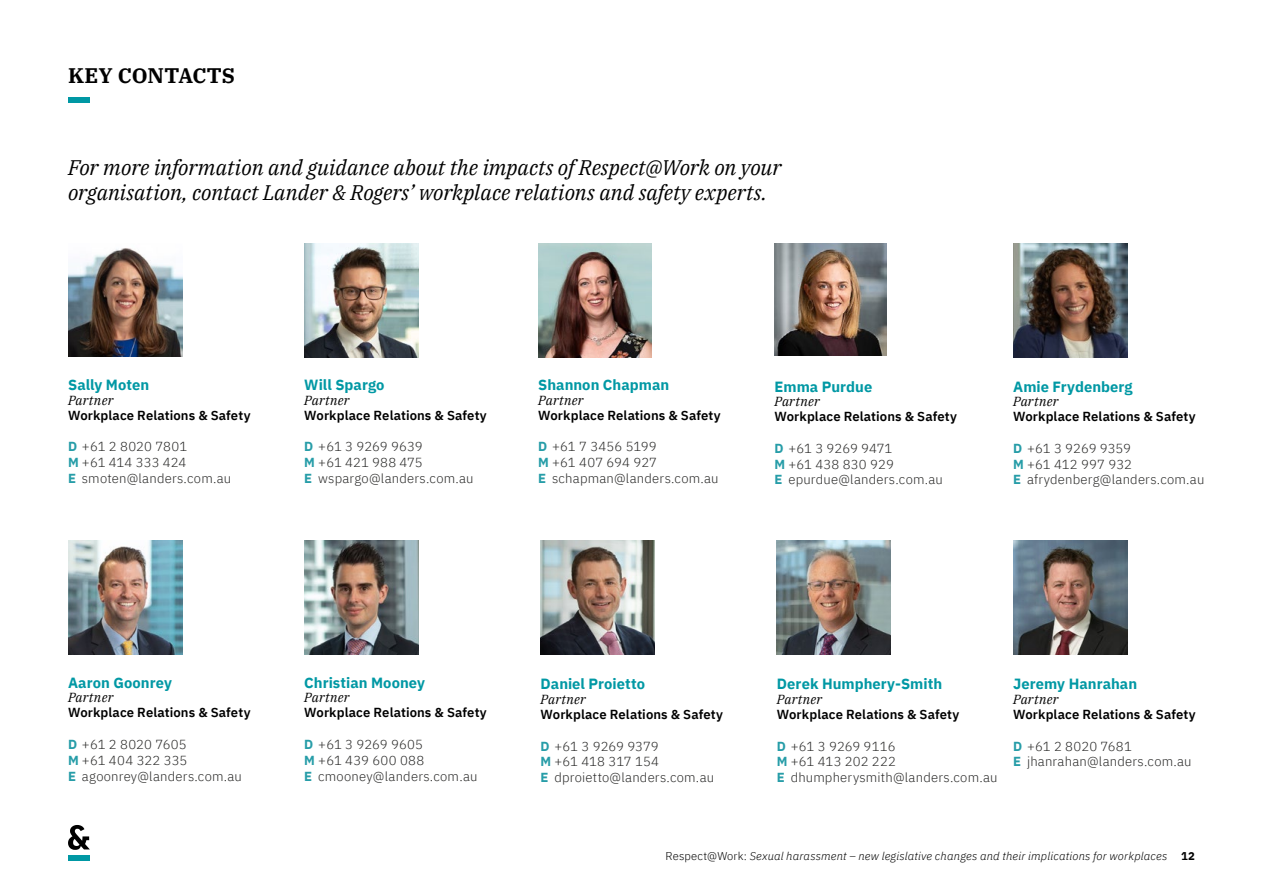
<style>
.page{position:relative;width:1263px;height:893px;background:#fff}
.page>*{position:absolute;margin:0;border:0;box-sizing:border-box;transform-origin:0 0}
.t1{font:italic 21px/25.2px "IBM Plex Serif";letter-spacing:-.005em;color:#000}
.t2{font:700 21px "IBM Plex Serif";letter-spacing:.01em;color:#000}
.t3{font:700 14.7px "IBM Plex Sans";letter-spacing:.005em;color:#0098a4}
.t4{font:300 13.05px/15.8px "IBM Plex Sans";letter-spacing:.015em;color:#282827}
.t5{font:600 13.05px "IBM Plex Sans";letter-spacing:.005em;color:#000}
.t6{font:italic 13.05px "IBM Plex Serif";letter-spacing:.015em;color:#000}
.t7{font:italic 300 11.25px "IBM Plex Sans";letter-spacing:.015em;color:#000}
.s1{font-weight:700;color:#279da8}
.s2{font-style:normal}
.s3{font-weight:700;font-style:normal}
</style>
<div class="page">
<div style="left:68px;top:855px;width:22px;height:5px;background:#0098a4"></div>
<svg style="left:68px;top:825px;width:22px;height:25px"></svg>
<div style="left:68px;top:97px;width:21px;height:6px;background:#0098a4"></div>
<img style="left:68px;top:248px;width:114px;height:109px">
<img style="left:304px;top:243px;width:114px;height:114px">
<img style="left:1013px;top:243px;width:114px;height:114px">
<img style="left:68px;top:541px;width:114px;height:114px">
<img style="left:304px;top:541px;width:114px;height:114px">
<img style="left:541px;top:541px;width:114px;height:114px">
<img style="left:777px;top:541px;width:114px;height:114px">
<img style="left:1013px;top:541px;width:114px;height:114px">
<img style="left:538px;top:243px;width:114px;height:114px">
<img style="left:774px;top:243px;width:113px;height:112px">
<h1 class="t2" style="left:68px;top:59px;width:169px">KEY CONTACTS</h1>
<h1 class="t1" style="left:68px;top:153px;width:715px">For more information and guidance about the impacts of Respect@Work on your organisation, contact Lander &amp; Rogers’ workplace relations and safety experts.</h1>
<p class="t3" style="left:68px;top:373px;width:83px">Sally Moten</p>
<p class="t6" style="left:68px;top:390px;width:47px">Partner</p>
<p class="t5" style="left:68px;top:405px;width:184px">Workplace Relations &amp; Safety</p>
<p class="t4" style="left:68px;top:438px;width:165px"><span class="s1">D</span> +61 2 8020 7801<br><span class="s1">M</span> +61 414 333 424<br><span class="s1">E</span> smoten@landers.com.au</p>
<p class="t3" style="left:304px;top:373px;width:82px">Will Spargo</p>
<p class="t6" style="left:304px;top:390px;width:47px">Partner</p>
<p class="t5" style="left:304px;top:405px;width:184px">Workplace Relations &amp; Safety</p>
<p class="t4" style="left:304px;top:438px;width:171px"><span class="s1">D</span> +61 3 9269 9639<br><span class="s1">M</span> +61 421 988 475<br><span class="s1">E</span> wspargo@landers.com.au</p>
<p class="t3" style="left:538px;top:373px;width:133px">Shannon Chapman</p>
<p class="t6" style="left:538px;top:390px;width:47px">Partner</p>
<p class="t5" style="left:538px;top:405px;width:184px">Workplace Relations &amp; Safety</p>
<p class="t4" style="left:538px;top:438px;width:182px"><span class="s1">D</span> +61 7 3456 5199<br><span class="s1">M</span> +61 407 694 927<br><span class="s1">E</span> schapman@landers.com.au</p>
<p class="t3" style="left:774px;top:375px;width:99px">Emma Purdue</p>
<p class="t6" style="left:774px;top:392px;width:47px">Partner</p>
<p class="t5" style="left:774px;top:406px;width:184px">Workplace Relations &amp; Safety</p>
<p class="t4" style="left:774px;top:439px;width:170px"><span class="s1">D</span> +61 3 9269 9471<br><span class="s1">M</span> +61 438 830 929<br><span class="s1">E</span> epurdue@landers.com.au</p>
<p class="t3" style="left:1013px;top:375px;width:121px">Amie Frydenberg</p>
<p class="t6" style="left:1013px;top:392px;width:47px">Partner</p>
<p class="t5" style="left:1013px;top:406px;width:184px">Workplace Relations &amp; Safety</p>
<p class="t4" style="left:1013px;top:439px;width:193px"><span class="s1">D</span> +61 3 9269 9359<br><span class="s1">M</span> +61 412 997 932<br><span class="s1">E</span> afrydenberg@landers.com.au</p>
<p class="t3" style="left:68px;top:671px;width:105px">Aaron Goonrey</p>
<p class="t6" style="left:68px;top:688px;width:47px">Partner</p>
<p class="t5" style="left:68px;top:702px;width:184px">Workplace Relations &amp; Safety</p>
<p class="t4" style="left:68px;top:735px;width:175px"><span class="s1">D</span> +61 2 8020 7605<br><span class="s1">M</span> +61 404 322 335<br><span class="s1">E</span> agoonrey@landers.com.au</p>
<p class="t3" style="left:304px;top:671px;width:122px">Christian Mooney</p>
<p class="t6" style="left:304px;top:688px;width:47px">Partner</p>
<p class="t5" style="left:304px;top:702px;width:184px">Workplace Relations &amp; Safety</p>
<p class="t4" style="left:304px;top:735px;width:175px"><span class="s1">D</span> +61 3 9269 9605<br><span class="s1">M</span> +61 439 600 088<br><span class="s1">E</span> cmooney@landers.com.au</p>
<p class="t3" style="left:541px;top:672px;width:106px">Daniel Proietto</p>
<p class="t6" style="left:541px;top:689px;width:47px">Partner</p>
<p class="t5" style="left:541px;top:704px;width:184px">Workplace Relations &amp; Safety</p>
<p class="t4" style="left:541px;top:737px;width:175px"><span class="s1">D</span> +61 3 9269 9379<br><span class="s1">M</span> +61 418 317 154<br><span class="s1">E</span> dproietto@landers.com.au</p>
<p class="t3" style="left:777px;top:672px;width:167px">Derek Humphery-Smith</p>
<p class="t6" style="left:777px;top:689px;width:47px">Partner</p>
<p class="t5" style="left:777px;top:704px;width:184px">Workplace Relations &amp; Safety</p>
<p class="t4" style="left:777px;top:737px;width:222px"><span class="s1">D</span> +61 3 9269 9116<br><span class="s1">M</span> +61 413 202 222<br><span class="s1">E</span> dhumpherysmith@landers.com.au</p>
<p class="t3" style="left:1013px;top:672px;width:126px">Jeremy Hanrahan</p>
<p class="t6" style="left:1013px;top:689px;width:47px">Partner</p>
<p class="t5" style="left:1013px;top:704px;width:184px">Workplace Relations &amp; Safety</p>
<p class="t4" style="left:1013px;top:737px;width:180px"><span class="s1">D</span> +61 2 8020 7681<br><span class="s1">E</span> jhanrahan@landers.com.au</p>
<p class="t7" style="left:665px;top:848px;width:531px"><span class="s2">Respect@Work:</span> Sexual harassment – new legislative changes and their implications for workplaces <span class="s3">12</span></p>
</div>
